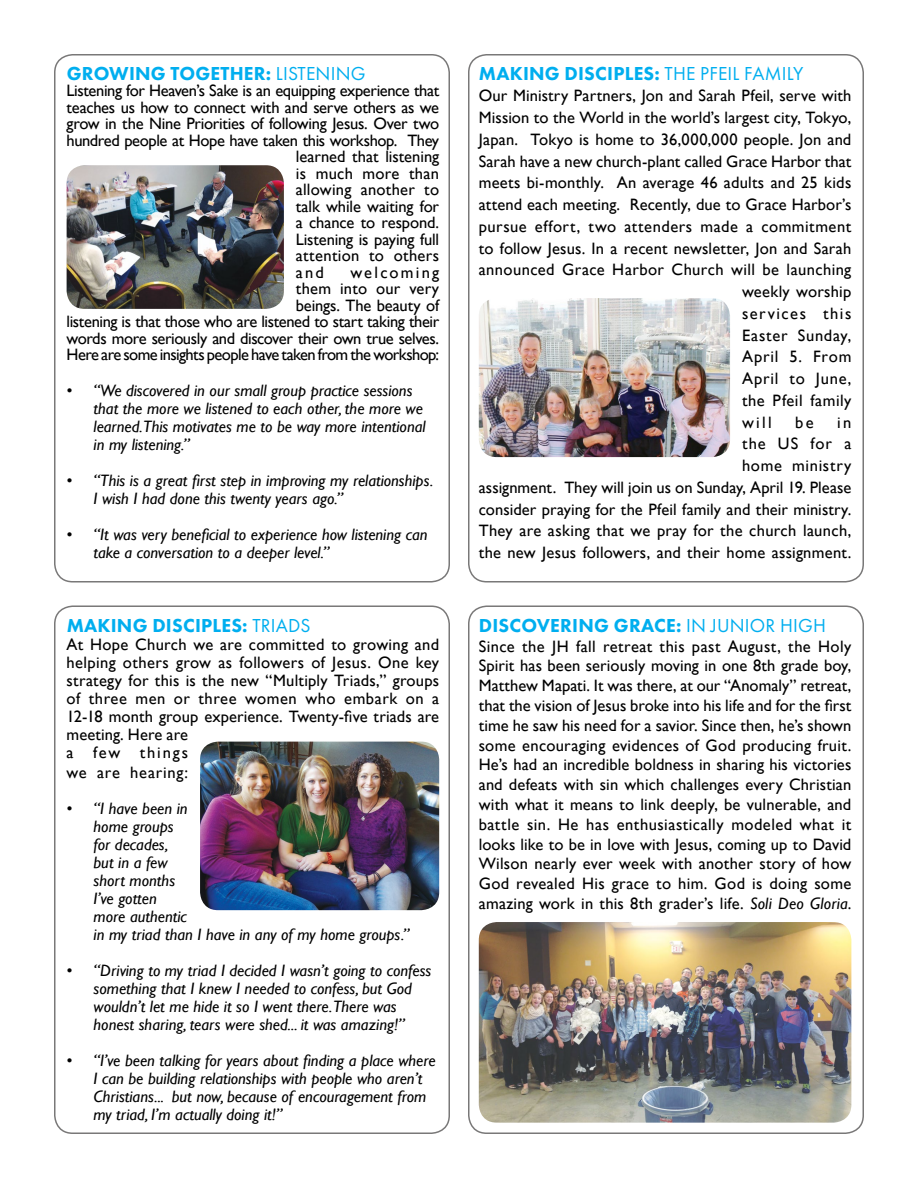
<style>
.page{position:relative;width:918px;height:1188px;background:#fff}
.page>*{position:absolute;margin:0;border:0;box-sizing:border-box;transform-origin:0 0}
.t1{font:800 19.5px "Futura PT";letter-spacing:.01em;color:#00aeef}
.t2{font:16.5px/19.8px "Gill Sans";letter-spacing:.01em;color:#000}
.t3{font:italic 16.5px/18px "Gill Sans";color:#000}
.t4{font:16.5px/16.5px "Gill Sans";letter-spacing:-.025em;color:#000;text-align:right}
.t5{font:16.5px "Gill Sans";letter-spacing:-.015em;color:#000}
.t6{font:16.5px "Gill Sans";letter-spacing:.03em;color:#000}
.t7{font:16.5px "Gill Sans";letter-spacing:-.01em;color:#000}
.t8{font:16.5px "Gill Sans";letter-spacing:.045em;color:#000}
.t9{font:16.5px "Gill Sans";letter-spacing:.05em;color:#000}
.t10{font:16.5px "Gill Sans";letter-spacing:.09em;color:#000}
.s1{font-weight:400}
.s2{font-style:italic}
</style>
<div class="page">
<div style="left:54px;top:54px;width:396px;height:529px;border:2px solid #797878;border-radius:18px"></div>
<div style="left:54px;top:605px;width:396px;height:529px;border:2px solid #797878;border-radius:18px"></div>
<img style="left:200px;top:742px;width:239px;height:168px">
<img style="left:479px;top:298px;width:251px;height:159px">
<div style="left:468px;top:54px;width:396px;height:529px;border:2px solid #797878;border-radius:18px"></div>
<div style="left:468px;top:605px;width:396px;height:529px;border:2px solid #797878;border-radius:18px"></div>
<img style="left:67px;top:165px;width:217px;height:144px">
<img style="left:479px;top:922px;width:372px;height:201px">
<p class="t1" style="left:67px;top:61px;width:300px">GROWING TOGETHER: <span class="s1">LISTENING</span></p>
<p class="t4" style="left:67px;top:83px;width:374px">Listening for Heaven’s Sake is an equipping experience that</p>
<p class="t5" style="left:67px;top:98px;width:374px">teaches us how to connect with and serve others as we</p>
<p class="t5" style="left:67px;top:114px;width:374px">grow in the Nine Priorities of following Jesus. Over two</p>
<p class="t4" style="left:67px;top:132px;width:374px">hundred people at Hope have taken this workshop. They</p>
<p class="t2" style="left:296px;top:147px;width:145px">learned that listening</p>
<p class="t2" style="left:296px;top:164px;width:145px">is much more than</p>
<p class="t2" style="left:296px;top:180px;width:145px">allowing another to</p>
<p class="t7" style="left:296px;top:197px;width:145px">talk while waiting for</p>
<p class="t2" style="left:296px;top:213px;width:145px">a chance to respond.</p>
<p class="t7" style="left:296px;top:230px;width:145px">Listening is paying full</p>
<p class="t2" style="left:296px;top:246px;width:145px">attention to others</p>
<p class="t2" style="left:296px;top:263px;width:30px">and</p>
<p class="t4" style="left:67px;top:264px;width:374px">welcoming<br>them into our very<br>beings. The beauty of<br>listening is that those who are listened to start taking their words more seriously and discover their own true selves.<br>Here are some insights people have taken from the workshop:</p>
<p class="t3" style="left:94px;top:382px;width:334px;text-indent:-27px">• “We discovered in our small group practice sessions that the more we listened to each other, the more we learned.This motivates me to be way more intentional in my listening.”</p>
<p class="t3" style="left:94px;top:472px;width:341px;text-indent:-27px">• “This is a great first step in improving my relationships.<br>I wish I had done this twenty years ago.”</p>
<p class="t3" style="left:94px;top:526px;width:336px;text-indent:-27px">• “It was very beneficial to experience how listening can take a conversation to a deeper level.”</p>
<p class="t1" style="left:67px;top:613px;width:246px">MAKING DISCIPLES: <span class="s1">TRIADS</span></p>
<p class="t2" style="left:67px;top:635px;width:374px;line-height:18px">At Hope Church we are committed to growing and helping others grow as followers of Jesus. One key strategy for this is the new “Multiply Triads,” groups of three men or three women who embark on a 12-18 month group experience. Twenty-five triads are meeting. Here are<br>a few things</p>
<p class="t8" style="left:67px;top:762px;width:123px">we are hearing:</p>
<p class="t3" style="left:94px;top:799px;width:318px;text-indent:-27px">• “I have been in<br>home groups<br>for decades,<br>but in a few<br>short months<br>I’ve gotten<br>more authentic<br>in my triad than I have in any of my home groups.”</p>
<p class="t3" style="left:67px;top:961px;width:366px;text-align:center">• “Driving to my triad I decided I wasn’t going to confess something that I knew I needed to confess, but God wouldn’t let me hide it so I went there.There was<br>honest sharing, tears were shed... it was amazing!”</p>
<p class="t3" style="left:94px;top:1051px;width:344px;text-indent:-27px">• “I’ve been talking for years about finding a place where I can be building relationships with people who aren’t Christians... but now, because of encouragement from my triad, I’m actually doing it!”</p>
<p class="t1" style="left:479px;top:61px;width:326px">MAKING DISCIPLES: <span class="s1">THE PFEIL FAMILY</span></p>
<p class="t2" style="left:479px;top:86px;width:374px">Our Ministry Partners, Jon and Sarah Pfeil, serve with</p>
<p class="t2" style="left:479px;top:108px;width:374px">Mission to the World in the world’s largest city, Tokyo,</p>
<p class="t2" style="left:479px;top:130px;width:374px">Japan. Tokyo is home to 36,000,000 people. Jon and</p>
<p class="t2" style="left:479px;top:152px;width:374px">Sarah have a new church-plant called Grace Harbor that</p>
<p class="t2" style="left:479px;top:173px;width:374px">meets bi-monthly. An average 46 adults and 25 kids</p>
<p class="t2" style="left:479px;top:195px;width:374px">attend each meeting. Recently, due to Grace Harbor’s</p>
<p class="t6" style="left:479px;top:217px;width:374px">pursue effort, two attenders made a commitment</p>
<p class="t2" style="left:479px;top:239px;width:374px">to follow Jesus. In a recent newsletter, Jon and Sarah</p>
<p class="t2" style="left:479px;top:260px;width:374px">announced Grace Harbor Church will be launching</p>
<p class="t2" style="left:742px;top:282px;width:111px">weekly worship</p>
<p class="t10" style="left:742px;top:304px;width:111px">services this</p>
<p class="t8" style="left:742px;top:325px;width:111px">Easter Sunday,</p>
<p class="t9" style="left:742px;top:347px;width:111px">April 5. From</p>
<p class="t9" style="left:742px;top:369px;width:111px">April to June,</p>
<p class="t6" style="left:742px;top:391px;width:111px">the Pfeil family</p>
<p class="t2" style="left:742px;top:412px;width:31px">will</p>
<p class="t2" style="left:795px;top:412px;width:20px">be</p>
<p class="t2" style="left:479px;top:412px;width:374px;line-height:21.8px;text-align:right">in<br>the US for a<br>home ministry<br>assignment. They will join us on Sunday, April 19. Please consider praying for the Pfeil family and their ministry.<br>They are asking that we pray for the church launch, the new Jesus followers, and their home assignment.</p>
<p class="t1" style="left:479px;top:613px;width:349px">DISCOVERING GRACE: <span class="s1">IN JUNIOR HIGH</span></p>
<p class="t2" style="left:479px;top:636px;width:374px;text-align:justify">Since the JH fall retreat this past August, the Holy Spirit has been seriously moving in one 8th grade boy, Matthew Mapati. It was there, at our “Anomaly” retreat, that the vision of Jesus broke into his life and for the first time he saw his need for a savior. Since then, he’s shown some encouraging evidences of God producing fruit.<br>He’s had an incredible boldness in sharing his victories and defeats with sin which challenges every Christian with what it means to link deeply, be vulnerable, and battle sin. He has enthusiastically modeled what it looks like to be in love with Jesus, coming up to David Wilson nearly ever week with another story of how God revealed His grace to him. God is doing some amazing work in this 8th grader’s life. <span class="s2">Soli Deo Gloria</span>.</p>
</div>
